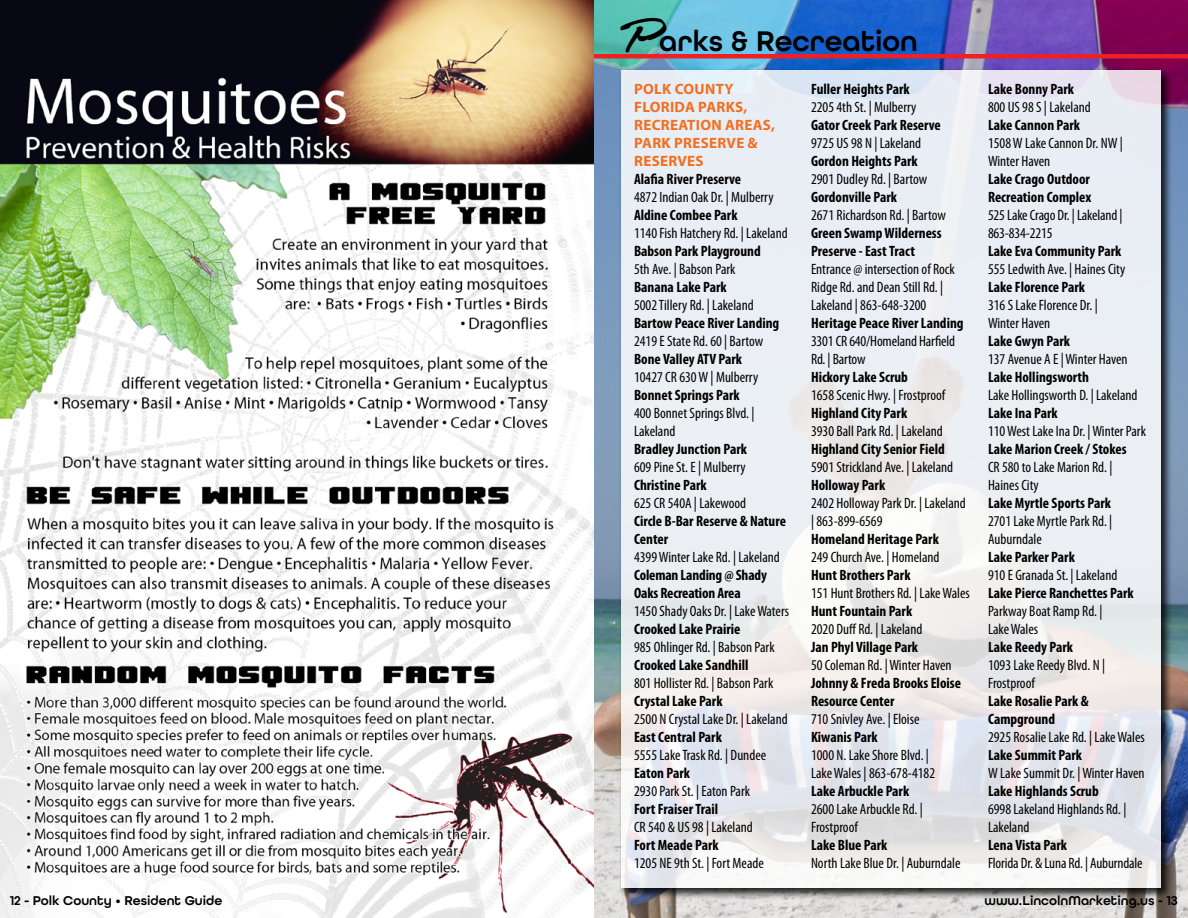
<style>
.page{position:relative;width:1188px;height:918px;background:#fff}
.page>*{position:absolute;margin:0;border:0;box-sizing:border-box;transform-origin:0 0}
.t1{font:600 30px "All Round Gothic";color:#000}
.t2{font:condensed 15px/18px "Myriad Pro";color:#000}
.t3{font:700 condensed 15px/18px "Myriad Pro";color:#000}
.t4{font:700 15px/18px "Myriad Pro";letter-spacing:.02em;color:#f36f21}
.t5{font:600 13.5px "All Round Gothic";color:#000}
.s1{font-family:"Lambo Hmk";font-weight:700;font-size:45px}
</style>
<div class="page">
<img style="left:0;top:0;width:1188px;height:918px">
<img style="left:618px;top:68px;width:555px;height:832px">
<svg style="left:621px;top:70px;width:540px;height:818px;background:#eaecf1"></svg>
<hr style="left:594px;top:54px;width:594px;height:4px;background:#ed2124">
<p class="t5" style="left:10px;top:893px;width:214px">12 - Polk County • Resident Guide</p>
<h1 class="t1" style="left:621px;top:23px;width:299px"><span class="s1">P</span>arks &amp; Recreation</h1>
<p class="t4" style="left:634px;top:79px;width:142px">POLK COUNTY<br>FLORIDA PARKS,<br>RECREATION AREAS,<br>PARK PRESERVE &amp;<br>RESERVES</p>
<p class="t3" style="left:634px;top:169px;width:109px">Alafia River Preserve</p>
<p class="t2" style="left:634px;top:187px;width:141px">4872 Indian Oak Dr. | Mulberry</p>
<p class="t3" style="left:634px;top:205px;width:105px">Aldine Combee Park</p>
<p class="t2" style="left:634px;top:223px;width:155px">1140 Fish Hatchery Rd. | Lakeland</p>
<p class="t3" style="left:634px;top:241px;width:128px">Babson Park Playground</p>
<p class="t2" style="left:634px;top:259px;width:103px">5th Ave. | Babson Park</p>
<p class="t3" style="left:634px;top:277px;width:94px">Banana Lake Park</p>
<p class="t2" style="left:634px;top:295px;width:121px">5002 Tillery Rd. | Lakeland</p>
<p class="t3" style="left:634px;top:313px;width:147px">Bartow Peace River Landing</p>
<p class="t2" style="left:634px;top:331px;width:131px">2419 E State Rd. 60 | Bartow</p>
<p class="t3" style="left:634px;top:349px;width:110px">Bone Valley ATV Park</p>
<p class="t2" style="left:634px;top:367px;width:126px">10427 CR 630 W | Mulberry</p>
<p class="t3" style="left:634px;top:385px;width:107px">Bonnet Springs Park</p>
<p class="t2" style="left:634px;top:403px;width:122px">400 Bonnet Springs Blvd. |<br>Lakeland</p>
<p class="t3" style="left:634px;top:439px;width:115px">Bradley Junction Park</p>
<p class="t2" style="left:634px;top:457px;width:113px">609 Pine St. E | Mulberry</p>
<p class="t3" style="left:634px;top:475px;width:74px">Christine Park</p>
<p class="t2" style="left:634px;top:493px;width:114px">625 CR 540A | Lakewood</p>
<p class="t3" style="left:634px;top:511px;width:153px">Circle B-Bar Reserve &amp; Nature<br>Center</p>
<p class="t2" style="left:634px;top:547px;width:147px">4399 Winter Lake Rd. | Lakeland</p>
<p class="t3" style="left:634px;top:565px;width:134px">Coleman Landing @ Shady<br>Oaks Recreation Area</p>
<p class="t2" style="left:634px;top:601px;width:157px">1450 Shady Oaks Dr. | Lake Waters</p>
<p class="t3" style="left:634px;top:619px;width:108px">Crooked Lake Prairie</p>
<p class="t2" style="left:634px;top:637px;width:142px">985 Ohlinger Rd. | Babson Park</p>
<p class="t3" style="left:634px;top:655px;width:116px">Crooked Lake Sandhill</p>
<p class="t2" style="left:634px;top:673px;width:141px">801 Hollister Rd. | Babson Park</p>
<p class="t3" style="left:634px;top:691px;width:90px">Crystal Lake Park</p>
<p class="t2" style="left:634px;top:709px;width:155px">2500 N Crystal Lake Dr. | Lakeland</p>
<p class="t3" style="left:634px;top:727px;width:89px">East Central Park</p>
<p class="t2" style="left:634px;top:745px;width:134px">5555 Lake Trask Rd. | Dundee</p>
<p class="t3" style="left:634px;top:763px;width:57px">Eaton Park</p>
<p class="t2" style="left:634px;top:781px;width:118px">2930 Park St. | Eaton Park</p>
<p class="t3" style="left:634px;top:799px;width:86px">Fort Fraiser Trail</p>
<p class="t2" style="left:634px;top:817px;width:120px">CR 540 &amp; US 98 | Lakeland</p>
<p class="t3" style="left:634px;top:835px;width:86px">Fort Meade Park</p>
<p class="t2" style="left:634px;top:853px;width:131px">1205 NE 9th St. | Fort Meade</p>
<p class="t3" style="left:811px;top:79px;width:100px">Fuller Heights Park</p>
<p class="t2" style="left:811px;top:97px;width:107px">2205 4th St. | Mulberry</p>
<p class="t3" style="left:811px;top:115px;width:131px">Gator Creek Park Reserve</p>
<p class="t2" style="left:811px;top:133px;width:112px">9725 US 98 N | Lakeland</p>
<p class="t3" style="left:811px;top:151px;width:108px">Gordon Heights Park</p>
<p class="t2" style="left:811px;top:169px;width:118px">2901 Dudley Rd. | Bartow</p>
<p class="t3" style="left:811px;top:187px;width:88px">Gordonville Park</p>
<p class="t2" style="left:811px;top:205px;width:136px">2671 Richardson Rd. | Bartow</p>
<p class="t3" style="left:811px;top:223px;width:132px">Green Swamp Wilderness<br>Preserve - East Tract</p>
<p class="t2" style="left:811px;top:259px;width:145px">Entrance @ intersection of Rock<br>Ridge Rd. and Dean Still Rd. |<br>Lakeland | 863-648-3200</p>
<p class="t3" style="left:811px;top:313px;width:154px">Heritage Peace River Landing</p>
<p class="t2" style="left:811px;top:331px;width:146px">3301 CR 640/Homeland Harfield<br>Rd. | Bartow</p>
<p class="t3" style="left:811px;top:367px;width:99px">Hickory Lake Scrub</p>
<p class="t2" style="left:811px;top:385px;width:136px">1658 Scenic Hwy. | Frostproof</p>
<p class="t3" style="left:811px;top:403px;width:98px">Highland City Park</p>
<p class="t2" style="left:811px;top:421px;width:133px">3930 Ball Park Rd. | Lakeland</p>
<p class="t3" style="left:811px;top:439px;width:135px">Highland City Senior Field</p>
<p class="t2" style="left:811px;top:457px;width:144px">5901 Strickland Ave. | Lakeland</p>
<p class="t3" style="left:811px;top:475px;width:76px">Holloway Park</p>
<p class="t2" style="left:811px;top:493px;width:156px">2402 Holloway Park Dr. | Lakeland | 863-899-6569</p>
<p class="t3" style="left:811px;top:529px;width:129px">Homeland Heritage Park</p>
<p class="t2" style="left:811px;top:547px;width:130px">249 Church Ave. | Homeland</p>
<p class="t3" style="left:811px;top:565px;width:101px">Hunt Brothers Park</p>
<p class="t2" style="left:811px;top:583px;width:160px">151 Hunt Brothers Rd. | Lake Wales</p>
<p class="t3" style="left:811px;top:601px;width:103px">Hunt Fountain Park</p>
<p class="t2" style="left:811px;top:619px;width:113px">2020 Duff Rd. | Lakeland</p>
<p class="t3" style="left:811px;top:637px;width:109px">Jan Phyl Village Park</p>
<p class="t2" style="left:811px;top:655px;width:142px">50 Coleman Rd. | Winter Haven</p>
<p class="t3" style="left:811px;top:673px;width:151px">Johnny &amp; Freda Brooks Eloise<br>Resource Center</p>
<p class="t2" style="left:811px;top:709px;width:110px">710 Snivley Ave. | Eloise</p>
<p class="t3" style="left:811px;top:727px;width:68px">Kiwanis Park</p>
<p class="t2" style="left:811px;top:745px;width:126px">1000 N. Lake Shore Blvd. |<br>Lake Wales | 863-678-4182</p>
<p class="t3" style="left:811px;top:781px;width:100px">Lake Arbuckle Park</p>
<p class="t2" style="left:811px;top:799px;width:113px">2600 Lake Arbuckle Rd. |<br>Frostproof</p>
<p class="t3" style="left:811px;top:835px;width:78px">Lake Blue Park</p>
<p class="t2" style="left:811px;top:853px;width:151px">North Lake Blue Dr. | Auburndale</p>
<p class="t3" style="left:988px;top:79px;width:87px">Lake Bonny Park</p>
<p class="t2" style="left:988px;top:97px;width:104px">800 US 98 S | Lakeland</p>
<p class="t3" style="left:988px;top:115px;width:94px">Lake Cannon Park</p>
<p class="t2" style="left:988px;top:133px;width:136px">1508 W Lake Cannon Dr. NW |<br>Winter Haven</p>
<p class="t3" style="left:988px;top:169px;width:105px">Lake Crago Outdoor<br>Recreation Complex</p>
<p class="t2" style="left:988px;top:205px;width:136px">525 Lake Crago Dr. | Lakeland |<br>863-834-2215</p>
<p class="t3" style="left:988px;top:241px;width:135px">Lake Eva Community Park</p>
<p class="t2" style="left:988px;top:259px;width:139px">555 Ledwith Ave. | Haines City</p>
<p class="t3" style="left:988px;top:277px;width:99px">Lake Florence Park</p>
<p class="t2" style="left:988px;top:295px;width:111px">316 S Lake Florence Dr. |<br>Winter Haven</p>
<p class="t3" style="left:988px;top:331px;width:84px">Lake Gwyn Park</p>
<p class="t2" style="left:988px;top:349px;width:141px">137 Avenue A E | Winter Haven</p>
<p class="t3" style="left:988px;top:367px;width:103px">Lake Hollingsworth</p>
<p class="t2" style="left:988px;top:385px;width:151px">Lake Hollingsworth D. | Lakeland</p>
<p class="t3" style="left:988px;top:403px;width:71px">Lake Ina Park</p>
<p class="t2" style="left:988px;top:421px;width:159px">110 West Lake Ina Dr. | Winter Park</p>
<p class="t3" style="left:988px;top:439px;width:140px">Lake Marion Creek / Stokes</p>
<p class="t2" style="left:988px;top:457px;width:126px">CR 580 to Lake Marion Rd. |<br>Haines City</p>
<p class="t3" style="left:988px;top:493px;width:124px">Lake Myrtle Sports Park</p>
<p class="t2" style="left:988px;top:511px;width:126px">2701 Lake Myrtle Park Rd. |<br>Auburndale</p>
<p class="t3" style="left:988px;top:547px;width:88px">Lake Parker Park</p>
<p class="t2" style="left:988px;top:565px;width:131px">910 E Granada St. | Lakeland</p>
<p class="t3" style="left:988px;top:583px;width:147px">Lake Pierce Ranchettes Park</p>
<p class="t2" style="left:988px;top:601px;width:116px">Parkway Boat Ramp Rd. |<br>Lake Wales</p>
<p class="t3" style="left:988px;top:637px;width:86px">Lake Reedy Park</p>
<p class="t2" style="left:988px;top:655px;width:119px">1093 Lake Reedy Blvd. N |<br>Frostproof</p>
<p class="t3" style="left:988px;top:691px;width:102px">Lake Rosalie Park &amp;<br>Campground</p>
<p class="t2" style="left:988px;top:727px;width:158px">2925 Rosalie Lake Rd. | Lake Wales</p>
<p class="t3" style="left:988px;top:745px;width:96px">Lake Summit Park</p>
<p class="t2" style="left:988px;top:763px;width:158px">W Lake Summit Dr. | Winter Haven</p>
<p class="t3" style="left:988px;top:781px;width:112px">Lake Highlands Scrub</p>
<p class="t2" style="left:988px;top:799px;width:140px">6998 Lakeland Highlands Rd. |<br>Lakeland</p>
<p class="t3" style="left:988px;top:835px;width:81px">Lena Vista Park</p>
<p class="t2" style="left:988px;top:853px;width:156px">Florida Dr. &amp; Luna Rd. | Auburndale</p>
<p class="t5" style="left:985px;top:893px;width:195px">www.LincolnMarketing.us - 13</p>
</div>
